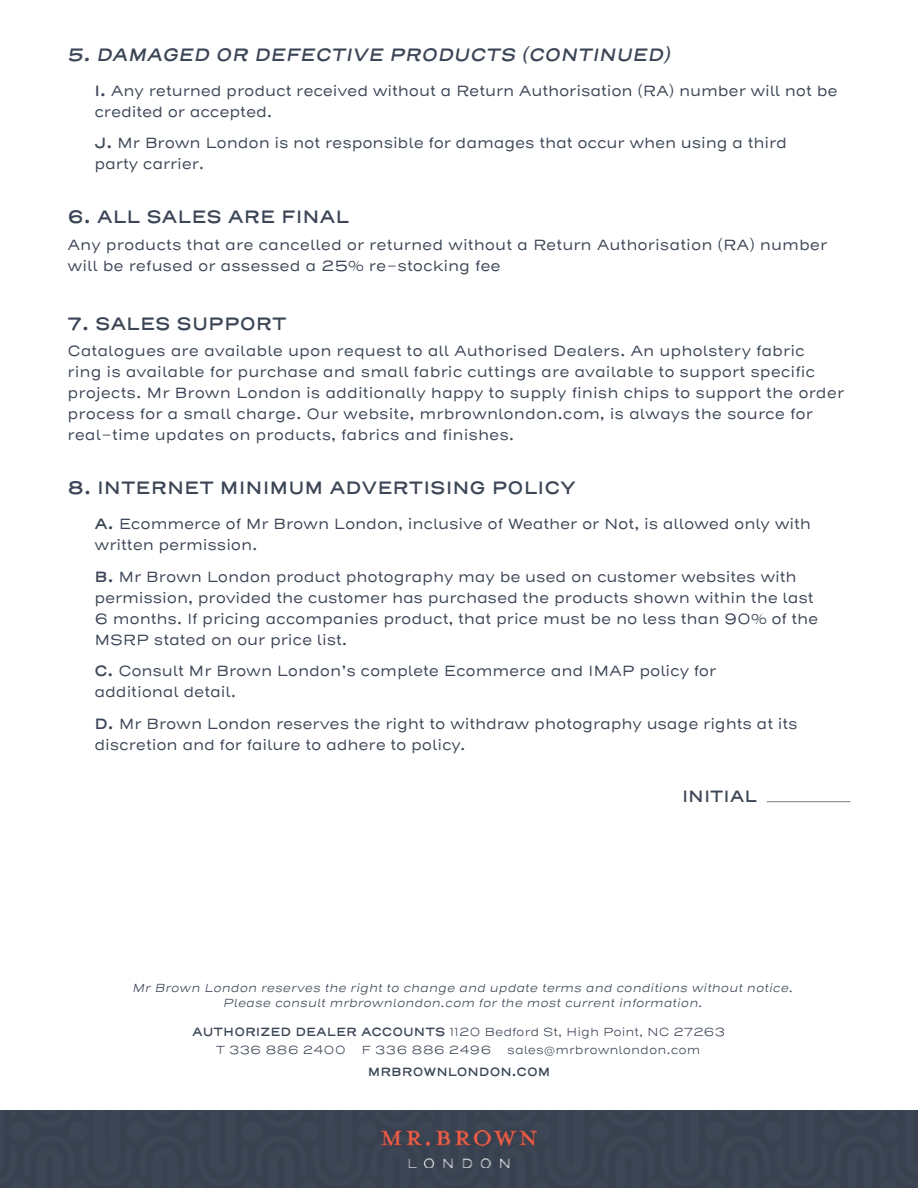
<style>
.page{position:relative;width:918px;height:1188px;background:#fff}
.page>*{position:absolute;margin:0;border:0;box-sizing:border-box;transform-origin:0 0}
.t1{font:600 18px "Henderson Sans Basic";color:#3c4656}
.t2{font:italic 600 18px "Henderson Sans Basic";color:#3c4656}
.t3{font:600 16.5px "Henderson Sans Basic";color:#3c4656}
.t4{font:15px/21px "Henderson Sans Basic";letter-spacing:-.01em;color:#3c4656}
.t5{font:italic 300 12px/15px "Henderson Sans Basic";color:#3c4656;text-align:center}
.t6{font:300 12px/18px "Henderson Sans Basic";color:#3c4656}
.t7{font:600 12px "Henderson Sans Basic";color:#3c4656}
.s1{font-weight:600}
</style>
<div class="page">
<div style="left:0;top:1110px;width:918px;height:78px;background:#3a4352"></div>
<img style="left:382px;top:1130px;width:154px;height:38px">
<hr style="left:767px;top:801px;width:84px;height:1px;background:#8a8a95">
<p class="t2" style="left:68px;top:44px;width:605px">5. DAMAGED OR DEFECTIVE PRODUCTS (CONTINUED)</p>
<p class="t4" style="left:94px;top:80px;width:745px"><span class="s1">I.</span> Any returned product received without a Return Authorisation (RA) number will not be credited or accepted.</p>
<p class="t4" style="left:94px;top:133px;width:694px"><span class="s1">J.</span> Mr Brown London is not responsible for damages that occur when using a third party carrier.</p>
<p class="t1" style="left:68px;top:206px;width:283px">6. ALL SALES ARE FINAL</p>
<p class="t4" style="left:68px;top:234px;width:761px">Any products that are cancelled or returned without a Return Authorisation (RA) number will be refused or assessed a 25% re-stocking fee</p>
<p class="t1" style="left:68px;top:312px;width:221px">7. SALES SUPPORT</p>
<p class="t4" style="left:68px;top:341px;width:778px">Catalogues are available upon request to all Authorised Dealers. An upholstery fabric<br>ring is available for purchase and small fabric cuttings are available to support specific projects. Mr Brown London is additionally happy to supply finish chips to support the order process for a small charge. Our website, mrbrownlondon.com, is always the source for real-time updates on products, fabrics and finishes.</p>
<p class="t1" style="left:68px;top:476px;width:510px">8. INTERNET MINIMUM ADVERTISING POLICY</p>
<p class="t4" style="left:94px;top:514px;width:718px"><span class="s1">A.</span> Ecommerce of Mr Brown London, inclusive of Weather or Not, is allowed only with written permission.</p>
<p class="t4" style="left:94px;top:567px;width:725px"><span class="s1">B.</span> Mr Brown London product photography may be used on customer websites with permission, provided the customer has purchased the products shown within the last 6 months. If pricing accompanies product, that price must be no less than 90% of the MSRP stated on our price list.</p>
<p class="t4" style="left:94px;top:661px;width:623px"><span class="s1">C.</span> Consult Mr Brown London’s complete Ecommerce and IMAP policy for additional detail.</p>
<p class="t4" style="left:94px;top:713px;width:705px"><span class="s1">D.</span> Mr Brown London reserves the right to withdraw photography usage rights at its discretion and for failure to adhere to policy.</p>
<p class="t3" style="left:682px;top:786px;width:77px">INITIAL</p>
<p class="t5" style="left:133px;top:981px;width:662px">Mr Brown London reserves the right to change and update terms and conditions without notice.<br>Please consult mrbrownlondon.com for the most current information.</p>
<p class="t6" style="left:216px;top:1023px;width:511px;text-indent:-24px"><span class="s1">AUTHORIZED DEALER ACCOUNTS</span> 1120 Bedford St, High Point, NC 27263<br>T 336 886 2400</p>
<p class="t6" style="left:362px;top:1041px;width:131px">F 336 886 2496</p>
<p class="t6" style="left:507px;top:1041px;width:195px">sales@mrbrownlondon.com</p>
<p class="t7" style="left:368px;top:1065px;width:184px">MRBROWNLONDON.COM</p>
</div>
